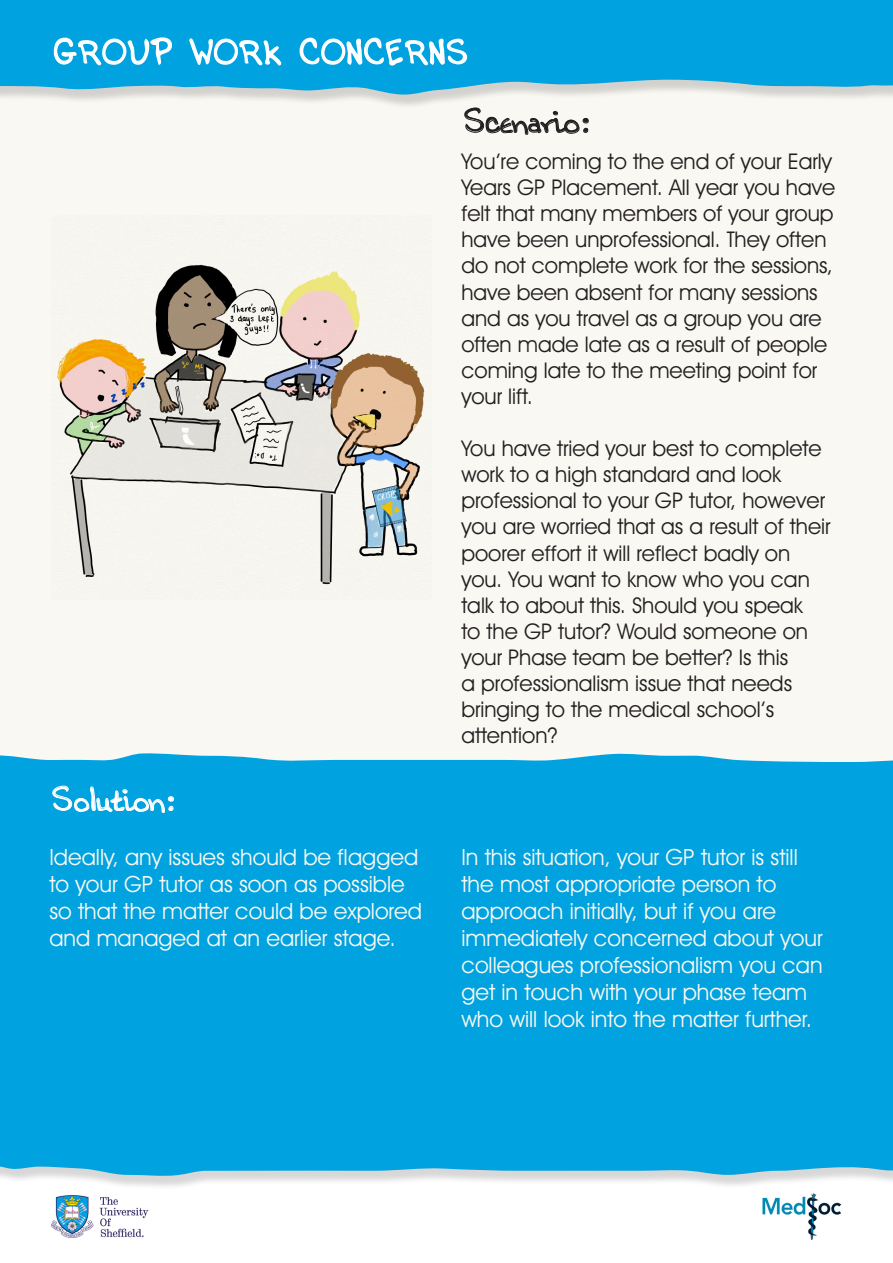
<style>
.page{position:relative;width:893px;height:1263px;background:#fff}
.page>*{position:absolute;margin:0;border:0;box-sizing:border-box;transform-origin:0 0}
.t1{font:36px "Austins Hand";letter-spacing:-.06em;color:#fff}
.t2{font:36px "Austins Hand";color:#231f20}
.t3{font:36px "Austins Hand";color:#fff}
.t4{font:22.5px/27px "Avant Garde IT Cby BT";color:#f9f8f3}
.t5{font:21.75px/26.1px "Avant Garde IT Cby BT";color:#231f20}
</style>
<div class="page">
<div style="left:0;top:0;width:893px;height:876px;background:#f9f8f3"></div>
<div style="left:0;top:755px;width:893px;height:435px;background:#231f20;opacity:.18"></div>
<div style="left:0;top:753px;width:893px;height:424px;background:#00a2df"></div>
<svg style="left:464px;top:109px;width:124px;height:26px"></svg>
<svg style="left:53px;top:786px;width:121px;height:26px;background:#30b3e4"></svg>
<div style="left:0;top:0;width:893px;height:109px;background:#231f20;opacity:.18"></div>
<svg style="left:0;top:0;width:893px;height:95px;background:#17a7dd"></svg>
<img style="left:57px;top:216px;width:371px;height:381px">
<svg style="left:53px;top:37px;width:120px;height:29px;background:#45bbe7"></svg>
<svg style="left:188px;top:38px;width:94px;height:28px;background:#47bbe7"></svg>
<svg style="left:299px;top:37px;width:169px;height:30px;background:#47bbe7"></svg>
<img style="left:762px;top:1193px;width:80px;height:46px">
<img style="left:51px;top:1195px;width:98px;height:43px">
<p class="t1" style="left:51px;top:30px;width:418px">GROUP WORK CONCERNS</p>
<p class="t2" style="left:461px;top:99px;width:130px">Scenario:</p>
<p class="t5" style="left:461px;top:148px;width:375px">You’re coming to the end of your Early Years GP Placement. All year you have felt that many members of your group have been unprofessional. They often do not complete work for the sessions, have been absent for many sessions and as you travel as a group you are often made late as a result of people coming late to the meeting point for your lift.</p>
<p class="t5" style="left:461px;top:435px;width:371px">You have tried your best to complete work to a high standard and look professional to your GP tutor, however you are worried that as a result of their poorer effort it will reflect badly on you. You want to know who you can talk to about this. Should you speak<br>to the GP tutor? Would someone on your Phase team be better? Is this<br>a professionalism issue that needs bringing to the medical school’s attention?</p>
<p class="t3" style="left:49px;top:777px;width:127px">Solution:</p>
<p class="t4" style="left:49px;top:843px;width:374px">Ideally, any issues should be flagged to your GP tutor as soon as possible so that the matter could be explored and managed at an earlier stage.</p>
<p class="t4" style="left:461px;top:843px;width:363px">In this situation, your GP tutor is still the most appropriate person to approach initially, but if you are immediately concerned about your colleagues professionalism you can get in touch with your phase team who will look into the matter further.</p>
</div>
